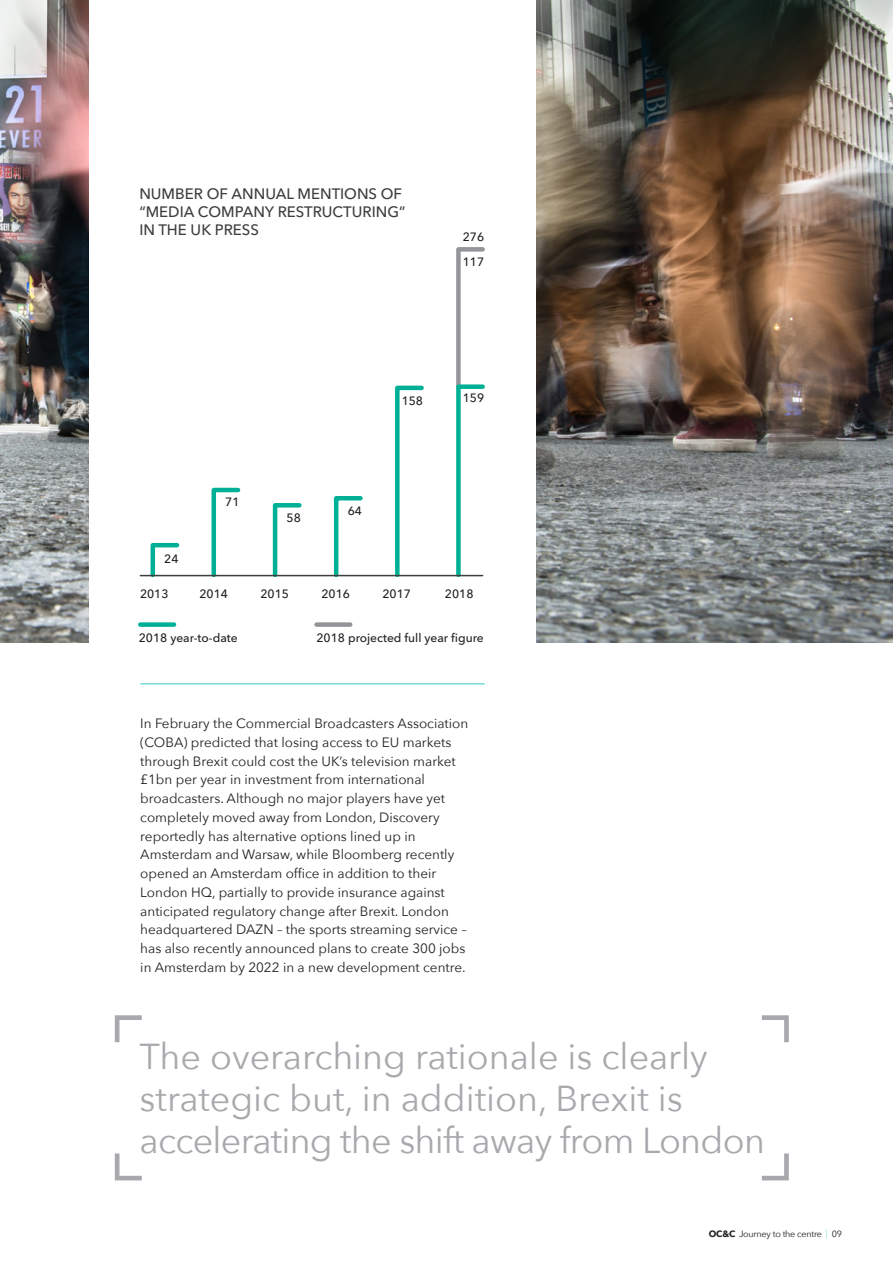
<style>
.page{position:relative;width:893px;height:1263px;background:#fff}
.page>*{position:absolute;margin:0;border:0;box-sizing:border-box;transform-origin:0 0}
.Body_copy{font:36px/42px "Avenir Next";color:#a8a9ad}
.t1{font:500 15px/18px "Avenir Next";color:#3e3e3f}
.Body_copy-2{font:13.5px/18.8px "Avenir Next";color:#231f20}
.t2{font:500 12px "Avenir Next";color:#231f20}
.t3{font:9px "Avenir Next";letter-spacing:-.025em;color:#231f20}
.s1{font-weight:700}
</style>
<div class="page">
<img style="left:0;top:0;width:893px;height:643px">
<div style="left:89px;top:0;width:447px;height:659px;background:#fff"></div>
<hr style="left:140px;top:683px;width:345px;height:1px;background:#77ded5">
<div style="left:140px;top:622px;width:34px;height:5px;background:#00b096"></div>
<div style="left:316px;top:622px;width:34px;height:5px;background:#939598"></div>
<svg style="left:148px;top:542px;width:34px;height:35px"></svg>
<svg style="left:209px;top:487px;width:34px;height:90px"></svg>
<svg style="left:271px;top:503px;width:33px;height:74px"></svg>
<svg style="left:332px;top:496px;width:33px;height:81px"></svg>
<svg style="left:393px;top:385px;width:33px;height:192px"></svg>
<svg style="left:454px;top:247px;width:31px;height:330px"></svg>
<hr style="left:140px;top:575px;width:343px;height:1px;background:#3e3e3f">
<svg style="left:115px;top:1015px;width:27px;height:27px"></svg>
<svg style="left:762px;top:1015px;width:27px;height:27px"></svg>
<svg style="left:115px;top:1153px;width:27px;height:27px"></svg>
<svg style="left:762px;top:1153px;width:27px;height:27px"></svg>
<p class="t1" style="left:139px;top:184px;width:268px">NUMBER OF ANNUAL MENTIONS OF “MEDIA COMPANY RESTRUCTURING”<br>IN THE UK PRESS</p>
<p class="t2" style="left:463px;top:226px;width:23px">276</p>
<p class="t2" style="left:463px;top:252px;width:23px">117</p>
<p class="t2" style="left:402px;top:390px;width:23px">158</p>
<p class="t2" style="left:463px;top:388px;width:23px">159</p>
<p class="t2" style="left:164px;top:549px;width:16px">24</p>
<p class="t2" style="left:140px;top:584px;width:30px">2013</p>
<p class="t2" style="left:225px;top:492px;width:16px">71</p>
<p class="t2" style="left:199px;top:584px;width:30px">2014</p>
<p class="t2" style="left:287px;top:508px;width:16px">58</p>
<p class="t2" style="left:348px;top:501px;width:16px">64</p>
<p class="t2" style="left:260px;top:584px;width:30px">2015</p>
<p class="t2" style="left:321px;top:584px;width:30px">2016</p>
<p class="t2" style="left:382px;top:584px;width:30px">2017</p>
<p class="t2" style="left:445px;top:584px;width:30px">2018</p>
<p class="t2" style="left:139px;top:628px;width:100px">2018 year-to-date</p>
<p class="t2" style="left:316px;top:628px;width:169px">2018 projected full year figure</p>
<p class="Body_copy-2" style="left:140px;top:713px;width:329px">In February the Commercial Broadcasters Association (COBA) predicted that losing access to EU markets through Brexit could cost the UK’s television market £1bn per year in investment from international broadcasters. Although no major players have yet completely moved away from London, Discovery reportedly has alternative options lined up in Amsterdam and Warsaw, while Bloomberg recently opened an Amsterdam office in addition to their London HQ, partially to provide insurance against anticipated regulatory change after Brexit. London headquartered DAZN – the sports streaming service – has also recently announced plans to create 300 jobs in Amsterdam by 2022 in a new development centre.</p>
<p class="Body_copy" style="left:140px;top:1033px;width:627px">The overarching rationale is clearly strategic but, in addition, Brexit is accelerating the shift away from London</p>
<p class="t3" style="left:709px;top:1227px;width:135px"><span class="s1">OC&amp;C</span> Journey to the centre <sup>|</sup> 09</p>
</div>
